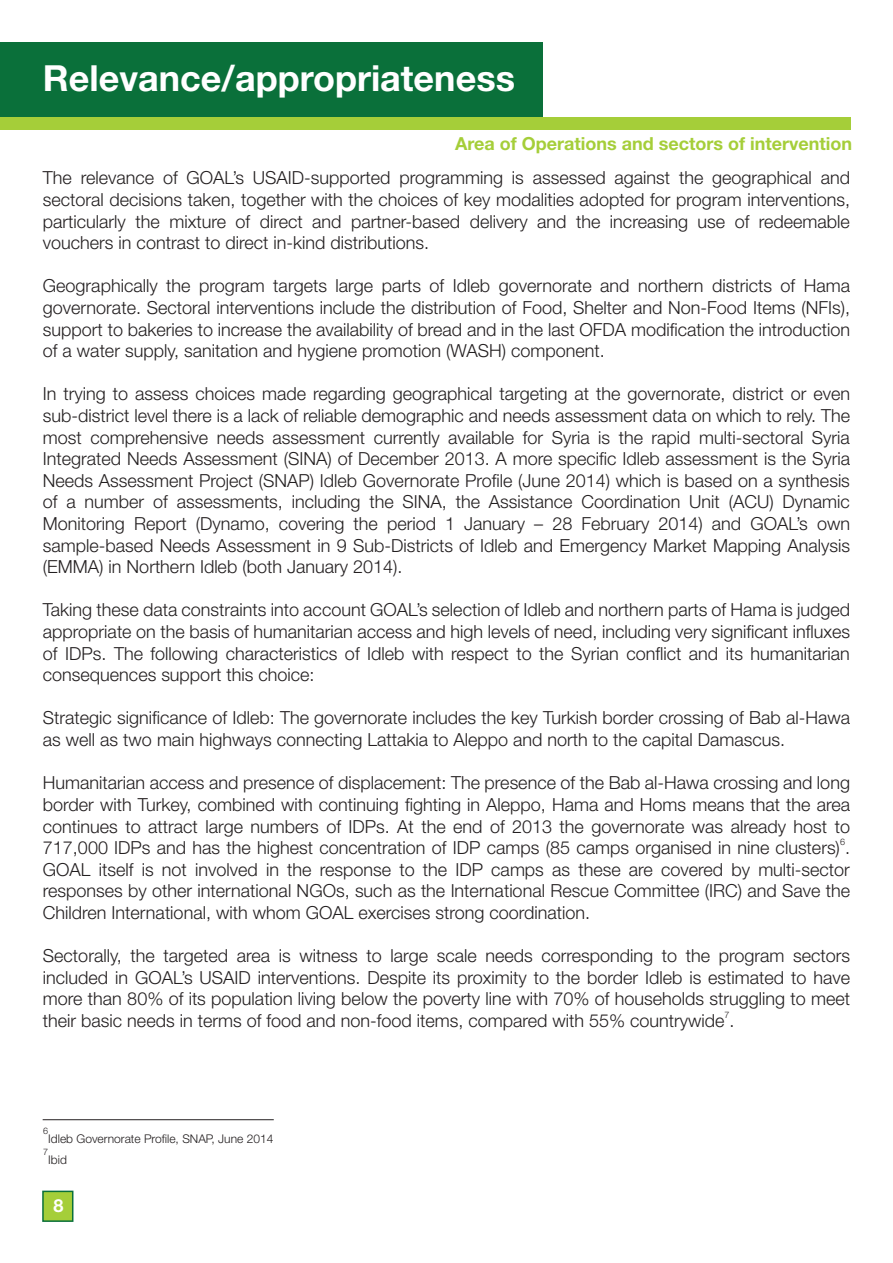
<style>
.page{position:relative;width:893px;height:1263px;background:#fff}
.page>*{position:absolute;margin:0;border:0;box-sizing:border-box;transform-origin:0 0}
.t1{font:700 36px "Helvetica Neue LT Std";color:#fff}
.t2{font:300 18px/21.6px "Helvetica Neue LT Std";color:#231f20;text-align:justify}
.t3{font:700 18px "Helvetica Neue LT Std";color:#a5ce39}
.t4{font:700 18px "Helvetica Neue LT Std";color:#fff}
.t5{font:300 12px "Helvetica Neue LT Std";color:#231f20}
.t6{font:300 9px "Helvetica Neue LT Std";color:#231f20}
</style>
<div class="page">
<div style="left:42px;top:1190px;width:31px;height:32px;background:#a5ce39;border:2px solid #0a703a"></div>
<div style="left:0;top:117px;width:851px;height:13px;background:#a5ce39"></div>
<div style="left:0;top:43px;width:542px;height:74px;background:#0a703a"></div>
<hr style="left:43px;top:1119px;width:231px;height:1px;background:#231f20">
<h1 class="t1" style="left:43px;top:56px;width:473px">Relevance/appropriateness</h1>
<p class="t3" style="left:455px;top:133px;width:399px">Area of Operations and sectors of intervention</p>
<p class="t2" style="left:43px;top:167px;width:809px">The relevance of GOAL’s USAID-supported programming is assessed against the geographical and sectoral decisions taken, together with the choices of key modalities adopted for program interventions, particularly the mixture of direct and partner-based delivery and the increasing use of redeemable vouchers in contrast to direct in-kind distributions.</p>
<p class="t2" style="left:43px;top:275px;width:809px">Geographically the program targets large parts of Idleb governorate and northern districts of Hama governorate. Sectoral interventions include the distribution of Food, Shelter and Non-Food Items (NFIs), support to bakeries to increase the availability of bread and in the last OFDA modification the introduction of a water supply, sanitation and hygiene promotion (WASH) component.</p>
<p class="t2" style="left:43px;top:383px;width:809px">In trying to assess choices made regarding geographical targeting at the governorate, district or even sub-district level there is a lack of reliable demographic and needs assessment data on which to rely. The most comprehensive needs assessment currently available for Syria is the rapid multi-sectoral Syria Integrated Needs Assessment (SINA) of December 2013. A more specific Idleb assessment is the Syria Needs Assessment Project (SNAP) Idleb Governorate Profile (June 2014) which is based on a synthesis of a number of assessments, including the SINA, the Assistance Coordination Unit (ACU) Dynamic Monitoring Report (Dynamo, covering the period 1 January – 28 February 2014) and GOAL’s own sample-based Needs Assessment in 9 Sub-Districts of Idleb and Emergency Market Mapping Analysis (EMMA) in Northern Idleb (both January 2014).</p>
<p class="t2" style="left:43px;top:599px;width:809px">Taking these data constraints into account GOAL’s selection of Idleb and northern parts of Hama is judged appropriate on the basis of humanitarian access and high levels of need, including very significant influxes of IDPs. The following characteristics of Idleb with respect to the Syrian conflict and its humanitarian consequences support this choice:</p>
<p class="t2" style="left:43px;top:707px;width:809px">Strategic significance of Idleb: The governorate includes the key Turkish border crossing of Bab al-Hawa as well as two main highways connecting Lattakia to Aleppo and north to the capital Damascus.</p>
<p class="t2" style="left:43px;top:772px;width:809px">Humanitarian access and presence of displacement: The presence of the Bab al-Hawa crossing and long border with Turkey, combined with continuing fighting in Aleppo, Hama and Homs means that the area continues to attract large numbers of IDPs. At the end of 2013 the governorate was already host to 717,000 IDPs and has the highest concentration of IDP camps (85 camps organised in nine clusters) .</p>
<p class="t6" style="left:840px;top:836px;width:7px">6</p>
<p class="t2" style="left:43px;top:858px;width:809px">GOAL itself is not involved in the response to the IDP camps as these are covered by multi-sector responses by other international NGOs, such as the International Rescue Committee (IRC) and Save the Children International, with whom GOAL exercises strong coordination.</p>
<p class="t2" style="left:43px;top:944px;width:809px">Sectorally, the targeted area is witness to large scale needs corresponding to the program sectors included in GOAL’s USAID interventions. Despite its proximity to the border Idleb is estimated to have more than 80% of its population living below the poverty line with 70% of households struggling to meet their basic needs in terms of food and non-food items, compared with 55% countrywide .</p>
<p class="t6" style="left:724px;top:1009px;width:7px">7</p>
<p class="t6" style="left:43px;top:1125px;width:7px">6</p>
<p class="t5" style="left:48px;top:1131px;width:227px">Idleb Governorate Profile, SNAP, June 2014</p>
<p class="t6" style="left:43px;top:1147px;width:7px">7</p>
<p class="t5" style="left:48px;top:1153px;width:20px">Ibid</p>
<p class="t4" style="left:53px;top:1194px;width:12px">8</p>
</div>
